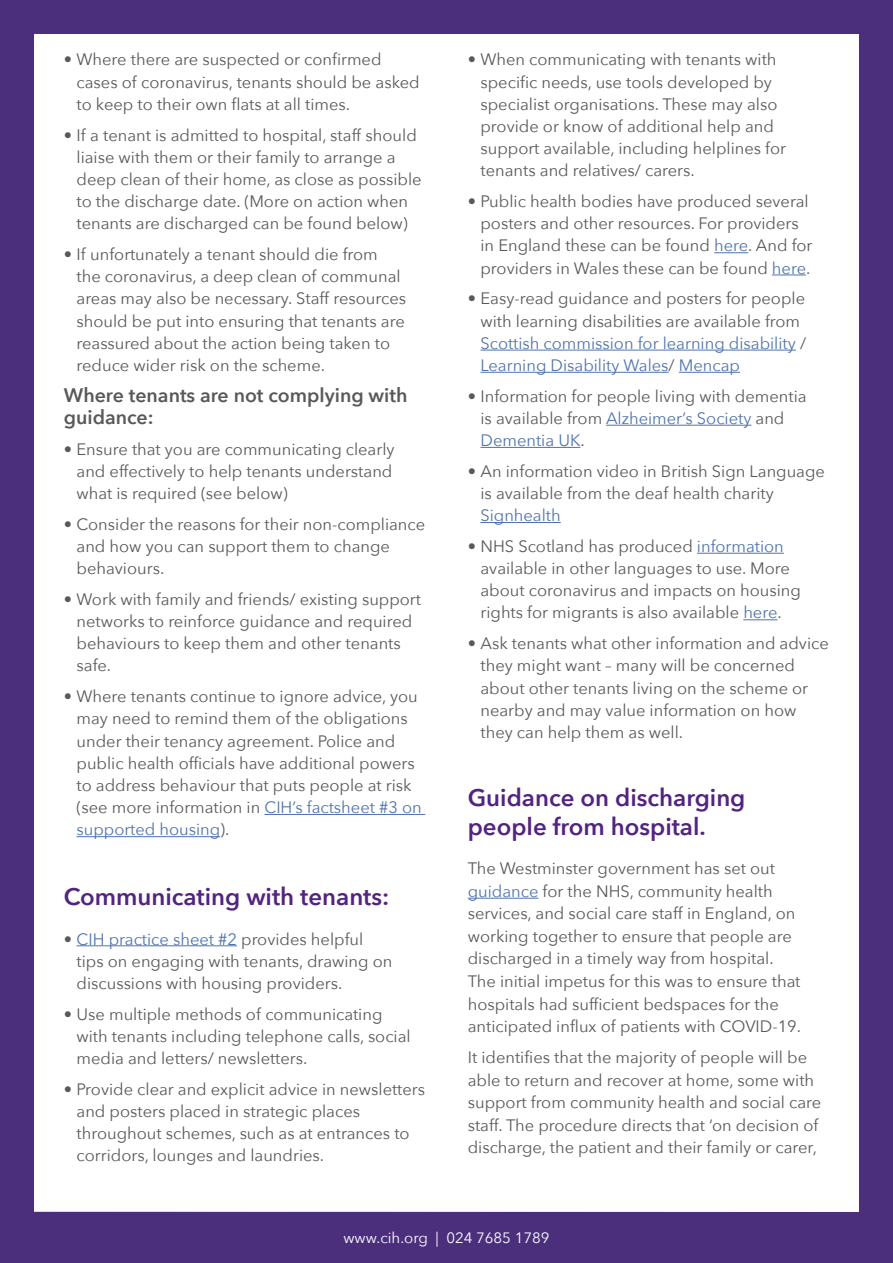
<style>
.page{position:relative;width:893px;height:1263px;background:#4b2e7c}
.page>*{position:absolute;margin:0;border:0;box-sizing:border-box;transform-origin:0 0}
.t1{font:600 24px/28.8px "Avenir Next";color:#522380}
.t2{font:600 19.5px/22.2px "Avenir Next";color:#58595b}
.t3{font:16.5px/22.2px "Avenir Next";color:#58595b}
.t4{font:16.5px "Avenir Next";color:#4f73ad}
.t5{font:15px "Avenir Next";color:#fff}
.s1{color:#4f73ad}
</style>
<div class="page">
<div style="left:34px;top:34px;width:825px;height:1178px;background:#fff"></div>
<hr style="left:264px;top:814px;width:161px;height:1px;background:#4f73ad">
<hr style="left:77px;top:836px;width:143px;height:1px;background:#4f73ad">
<hr style="left:77px;top:945px;width:160px;height:1px;background:#4f73ad">
<hr style="left:714px;top:252px;width:34px;height:1px;background:#4f73ad">
<hr style="left:772px;top:275px;width:34px;height:1px;background:#4f73ad">
<hr style="left:480px;top:350px;width:316px;height:1px;background:#4f73ad">
<hr style="left:480px;top:372px;width:189px;height:1px;background:#4f73ad">
<hr style="left:679px;top:372px;width:61px;height:1px;background:#4f73ad">
<hr style="left:606px;top:425px;width:145px;height:1px;background:#4f73ad">
<hr style="left:480px;top:447px;width:100px;height:1px;background:#4f73ad">
<hr style="left:480px;top:522px;width:81px;height:1px;background:#4f73ad">
<hr style="left:697px;top:553px;width:87px;height:1px;background:#4f73ad">
<hr style="left:743px;top:619px;width:34px;height:1px;background:#4f73ad">
<hr style="left:468px;top:898px;width:70px;height:1px;background:#4f73ad">
<p class="t3" style="left:77px;top:48px;width:345px;text-indent:-13px">• Where there are suspected or confirmed cases of coronavirus, tenants should be asked to keep to their own flats at all times.</p>
<p class="t3" style="left:77px;top:123px;width:347px;text-indent:-13px">• If a tenant is admitted to hospital, staff should liaise with them or their family to arrange a deep clean of their home, as close as possible to the discharge date. (More on action when tenants are discharged can be found below)</p>
<p class="t3" style="left:77px;top:242px;width:331px;text-indent:-13px">• If unfortunately a tenant should die from the coronavirus, a deep clean of communal areas may also be necessary. Staff resources should be put into ensuring that tenants are reassured about the action being taken to reduce wider risk on the scheme.</p>
<p class="t2" style="left:64px;top:383px;width:345px">Where tenants are not complying with guidance:</p>
<p class="t3" style="left:77px;top:437px;width:320px;text-indent:-13px">• Ensure that you are communicating clearly and effectively to help tenants understand what is required (see below)</p>
<p class="t3" style="left:77px;top:512px;width:350px;text-indent:-13px">• Consider the reasons for their non-compliance and how you can support them to change behaviours.</p>
<p class="t3" style="left:77px;top:587px;width:346px;text-indent:-13px">• Work with family and friends/ existing support networks to reinforce guidance and required behaviours to keep them and other tenants safe.</p>
<p class="t3" style="left:77px;top:685px;width:347px;text-indent:-13px">• Where tenants continue to ignore advice, you may need to remind them of the obligations under their tenancy agreement. Police and public health officials have additional powers to address behaviour that puts people at risk (see more information in <span class="s1">CIH’s factsheet #3 on supported housing</span>).</p>
<h1 class="t1" style="left:64px;top:882px;width:327px">Communicating with tenants:</h1>
<p class="t3" style="left:77px;top:927px;width:317px;text-indent:-13px">• <span class="s1">CIH practice sheet #2</span> provides helpful tips on engaging with tenants, drawing on discussions with housing providers.</p>
<p class="t3" style="left:77px;top:1002px;width:336px;text-indent:-13px">• Use multiple methods of communicating with tenants including telephone calls, social media and letters/ newsletters.</p>
<p class="t3" style="left:77px;top:1077px;width:350px;text-indent:-13px">• Provide clear and explicit advice in newsletters and posters placed in strategic places throughout schemes, such as at entrances to corridors, lounges and laundries.</p>
<p class="t3" style="left:480px;top:48px;width:307px;text-indent:-13px">• When communicating with tenants with specific needs, use tools developed by specialist organisations. These may also provide or know of additional help and support available, including helplines for tenants and relatives/ carers.</p>
<p class="t3" style="left:480px;top:190px;width:334px;text-indent:-13px">• Public health bodies have produced several posters and other resources. For providers in England these can be found <span class="s1">here</span>. And for providers in Wales these can be found <span class="s1">here</span>.</p>
<p class="t3" style="left:480px;top:287px;width:327px;text-indent:-13px">• Easy-read guidance and posters for people with learning disabilities are available from <span class="s1">Scottish commission for learning disability</span> / <span class="s1">Learning Disability Wales</span>/ <span class="s1">Mencap</span></p>
<p class="t3" style="left:480px;top:384px;width:328px;text-indent:-13px">• Information for people living with dementia is available from <span class="s1">Alzheimer’s Society</span> and<br><span class="s1">Dementia UK</span>.</p>
<p class="t3" style="left:480px;top:459px;width:346px;text-indent:-13px">• An information video in British Sign Language is available from the deaf health charity</p>
<p class="t4" style="left:480px;top:501px;width:82px">Signhealth</p>
<p class="t3" style="left:480px;top:534px;width:322px;text-indent:-13px">• NHS Scotland has produced <span class="s1">information </span>available in other languages to use. More about coronavirus and impacts on housing rights for migrants is also available <span class="s1">here</span>.</p>
<p class="t3" style="left:480px;top:632px;width:350px;text-indent:-13px">• Ask tenants what other information and advice they might want – many will be concerned about other tenants living on the scheme or nearby and may value information on how they can help them as well.</p>
<h1 class="t1" style="left:468px;top:783px;width:279px">Guidance on discharging people from hospital.</h1>
<p class="t3" style="left:468px;top:857px;width:335px">The Westminster government has set out <span class="s1">guidance</span> for the NHS, community health services, and social care staff in England, on working together to ensure that people are discharged in a timely way from hospital.<br>The initial impetus for this was to ensure that hospitals had sufficient bedspaces for the anticipated influx of patients with COVID-19.</p>
<p class="t3" style="left:468px;top:1045px;width:355px">It identifies that the majority of people will be able to return and recover at home, some with support from community health and social care staff. The procedure directs that ‘on decision of discharge, the patient and their family or carer,</p>
<p class="t5" style="left:343px;top:1225px;width:208px">www.cih.org | 024 7685 1789</p>
</div>
